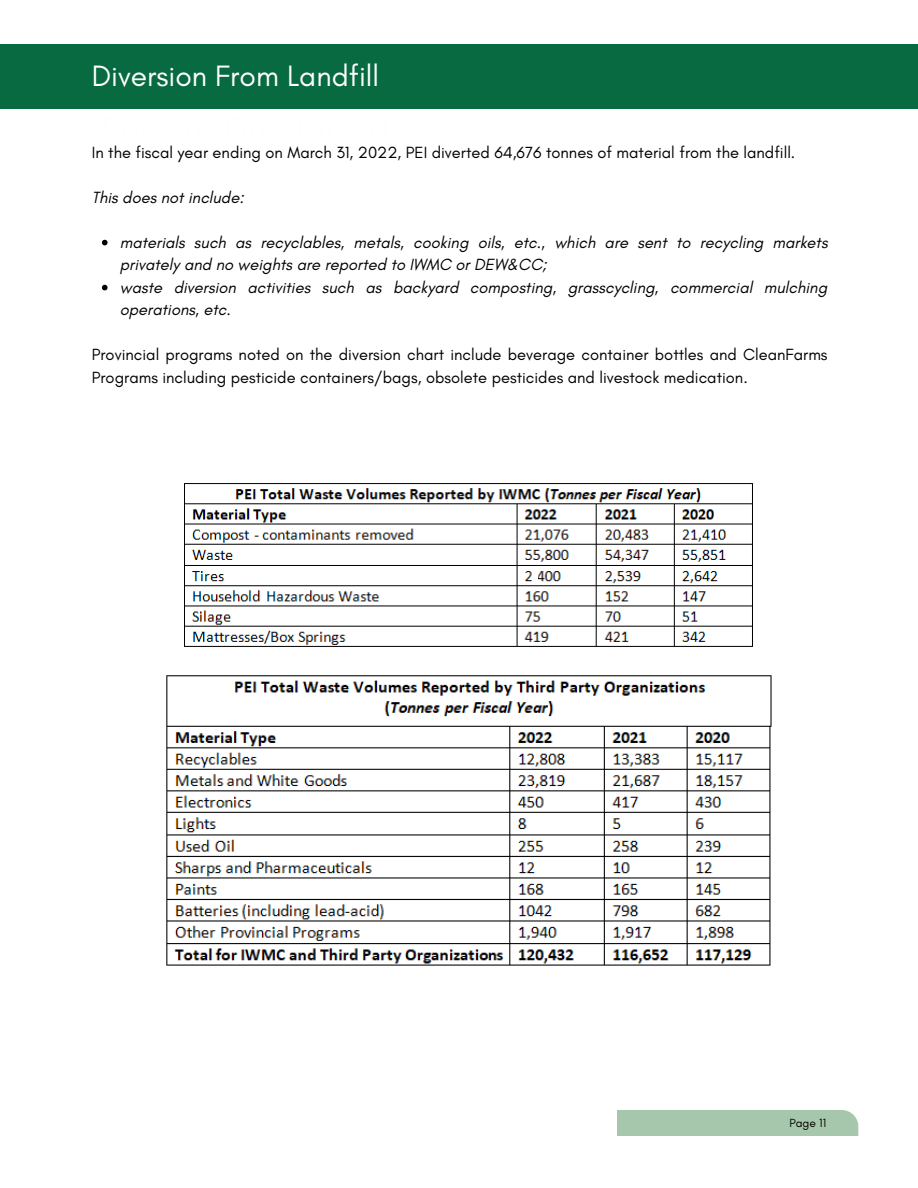
<style>
.page{position:relative;width:918px;height:1188px;background:#fff}
.page>*{position:absolute;margin:0;border:0;box-sizing:border-box;transform-origin:0 0}
.t1{font:30px "Glacial Indifference";color:#fcfffe}
.t2{font:16.5px/22.5px "Glacial Indifference";color:#000}
.t3{font:italic 16.5px/22.5px "Glacial Indifference";color:#000}
.t4{font:12px "Glacial Indifference";color:#000}
</style>
<div class="page">
<div style="left:617px;top:1110px;width:241px;height:25px;background:#a6c7ab"></div>
<img style="left:184px;top:483px;width:569px;height:164px">
<img style="left:166px;top:675px;width:606px;height:291px">
<div style="left:0;top:44px;width:918px;height:64px;background:#086a40"></div>
<div style="left:532px;top:572px;width:6px;height:13px;background:#fff"></div>
<svg style="left:102px;top:240px;width:6px;height:5px"></svg>
<svg style="left:102px;top:285px;width:6px;height:5px"></svg>
<p class="t1" style="left:92px;top:57px;width:289px">Diversion From Landfill</p>
<p class="t2" style="left:92px;top:141px;width:705px">In the fiscal year ending on March 31, 2022, PEI diverted 64,676 tonnes of material from the landfill.</p>
<p class="t3" style="left:92px;top:186px;width:153px">This does not include:</p>
<p class="t3" style="left:120px;top:231px;width:709px">materials such as recyclables, metals, cooking oils, etc., which are sent to recycling markets privately and no weights are reported to IWMC or DEW&amp;CC;</p>
<p class="t3" style="left:120px;top:276px;width:709px">waste diversion activities such as backyard composting, grasscycling, commercial mulching operations, etc.</p>
<p class="t2" style="left:92px;top:343px;width:737px">Provincial programs noted on the diversion chart include beverage container bottles and CleanFarms<br>Programs including pesticide containers/bags, obsolete pesticides and livestock medication.</p>
<p class="t4" style="left:789px;top:1116px;width:38px">Page 11</p>
</div>
